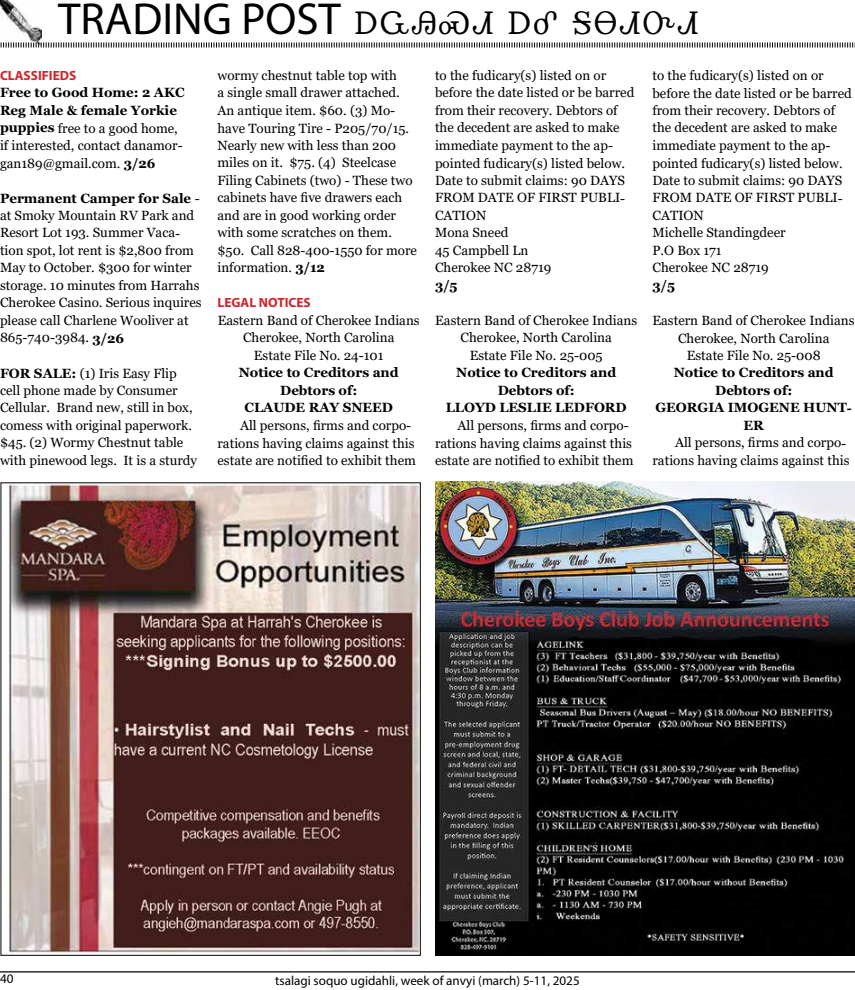
<style>
.page{position:relative;width:855px;height:990px;background:#fff}
.page>*{position:absolute;margin:0;border:0;box-sizing:border-box;transform-origin:0 0}
.t1{font:30px "Digohweli";color:#000}
.t2{font:13.38px/17.5px "Georgia";color:#000}
.t3{font:700 13.38px/17.5px "Georgia";color:#000;text-align:center}
.t4{font:700 13.38px "Myriad Pro";color:#d2232a}
.t5{font:13.12px "Myriad Pro";color:#000}
.s1{font-family:"Myriad Pro";font-size:45px}
.s2{font-weight:700}
</style>
<div class="page">
<hr style="left:0;top:971px;width:855px;height:1px;background:#000">
<img style="left:1px;top:0;width:41px;height:42px">
<svg style="left:0;top:42px;width:855px;height:6px"></svg>
<img style="left:9px;top:484px;width:410px;height:469px">
<img style="left:435px;top:482px;width:420px;height:473px">
<h1 class="t1" style="left:58px;top:4px;width:643px"><span class="s1">TRADING POST</span> ᎠᏩᎯᏍᏗ ᎠᎴ ᎦᎾᏗᏅᏗ</h1>
<p class="t4" style="left:0;top:67px;width:78px">CLASSIFIEDS</p>
<p class="t2" style="left:0;top:84px;width:186px"><span class="s2">Free to Good Home: 2 AKC<br>Reg Male &amp; female Yorkie puppies</span> free to a good home, if interested, contact danamor&shy;gan189@gmail.com. <span class="s2">3/26</span></p>
<p class="t2" style="left:0;top:189px;width:203px"><span class="s2">Permanent Camper for Sale</span> - at Smoky Mountain RV Park and<br>Resort Lot 193. Summer Vaca&shy;tion spot, lot rent is $2,800 from<br>May to October. $300 for winter storage. 10 minutes from Harrahs<br>Cherokee Casino. Serious inquires please call Charlene Wooliver at<br>865-740-3984. <span class="s2">3/26</span></p>
<p class="t2" style="left:0;top:364px;width:199px"><span class="s2">FOR SALE:</span> (1) Iris Easy Flip cell phone made by Consumer<br>Cellular. Brand new, still in box, comess with original paperwork. $45. (2) Wormy Chestnut table with pinewood legs. It is a sturdy</p>
<p class="t2" style="left:218px;top:67px;width:201px">wormy chestnut table top with<br>a single small drawer attached.<br>An antique item. $60. (3) Mo&shy;have Touring Tire - P205/70/15.<br>Nearly new with less than 200 miles on it. $75. (4) Steelcase<br>Filing Cabinets (two) - These two cabinets have five drawers each and are in good working order with some scratches on them. $50. Call 828-400-1550 for more information. <span class="s2">3/12</span></p>
<p class="t4" style="left:218px;top:294px;width:95px">LEGAL NOTICES</p>
<p class="t2" style="left:218px;top:312px;width:203px;text-align:center">Eastern Band of Cherokee Indians<br>Cherokee, North Carolina<br>Estate File No. 24-101</p>
<p class="t3" style="left:239px;top:364px;width:161px">Notice to Creditors and<br>Debtors of:<br>CLAUDE RAY SNEED</p>
<p class="t2" style="left:218px;top:417px;width:200px;text-indent:23px">All persons, firms and corpo&shy;rations having claims against this estate are notified to exhibit them</p>
<p class="t2" style="left:435px;top:67px;width:201px">to the fudicary(s) listed on or before the date listed or be barred from their recovery. Debtors of the decedent are asked to make immediate payment to the ap&shy;pointed fudicary(s) listed below.<br>Date to submit claims: 90 DAYS<br>FROM DATE OF FIRST PUBLI-<br>CATION<br>Mona Sneed<br>45 Campbell Ln<br>Cherokee NC 28719</p>
<p class="t3" style="left:435px;top:277px;width:24px">3/5</p>
<p class="t2" style="left:435px;top:312px;width:203px;text-align:center">Eastern Band of Cherokee Indians<br>Cherokee, North Carolina<br>Estate File No. 25-005</p>
<p class="t3" style="left:446px;top:364px;width:183px">Notice to Creditors and<br>Debtors of:<br>LLOYD LESLIE LEDFORD</p>
<p class="t2" style="left:435px;top:417px;width:200px;text-indent:23px">All persons, firms and corpo&shy;rations having claims against this estate are notified to exhibit them</p>
<p class="t2" style="left:652px;top:67px;width:201px">to the fudicary(s) listed on or before the date listed or be barred from their recovery. Debtors of the decedent are asked to make immediate payment to the ap&shy;pointed fudicary(s) listed below.<br>Date to submit claims: 90 DAYS<br>FROM DATE OF FIRST PUBLI-<br>CATION<br>Michelle Standingdeer<br>P.O Box 171<br>Cherokee NC 28719</p>
<p class="t3" style="left:652px;top:277px;width:24px">3/5</p>
<p class="t2" style="left:652px;top:312px;width:203px;text-align:center">Eastern Band of Cherokee Indians<br>Cherokee, North Carolina<br>Estate File No. 25-008</p>
<p class="t3" style="left:656px;top:364px;width:198px">Notice to Creditors and<br>Debtors of:<br>GEORGIA IMOGENE HUNT-<br>ER</p>
<p class="t2" style="left:652px;top:434px;width:199px;text-align:right">All persons, firms and corpo&shy;rations having claims against this</p>
<p class="t5" style="left:0;top:970px;width:15px">40</p>
<p class="t5" style="left:275px;top:972px;width:306px">tsalagi soquo ugidahli, week of anvyi (march) 5-11, 2025</p>
</div>
